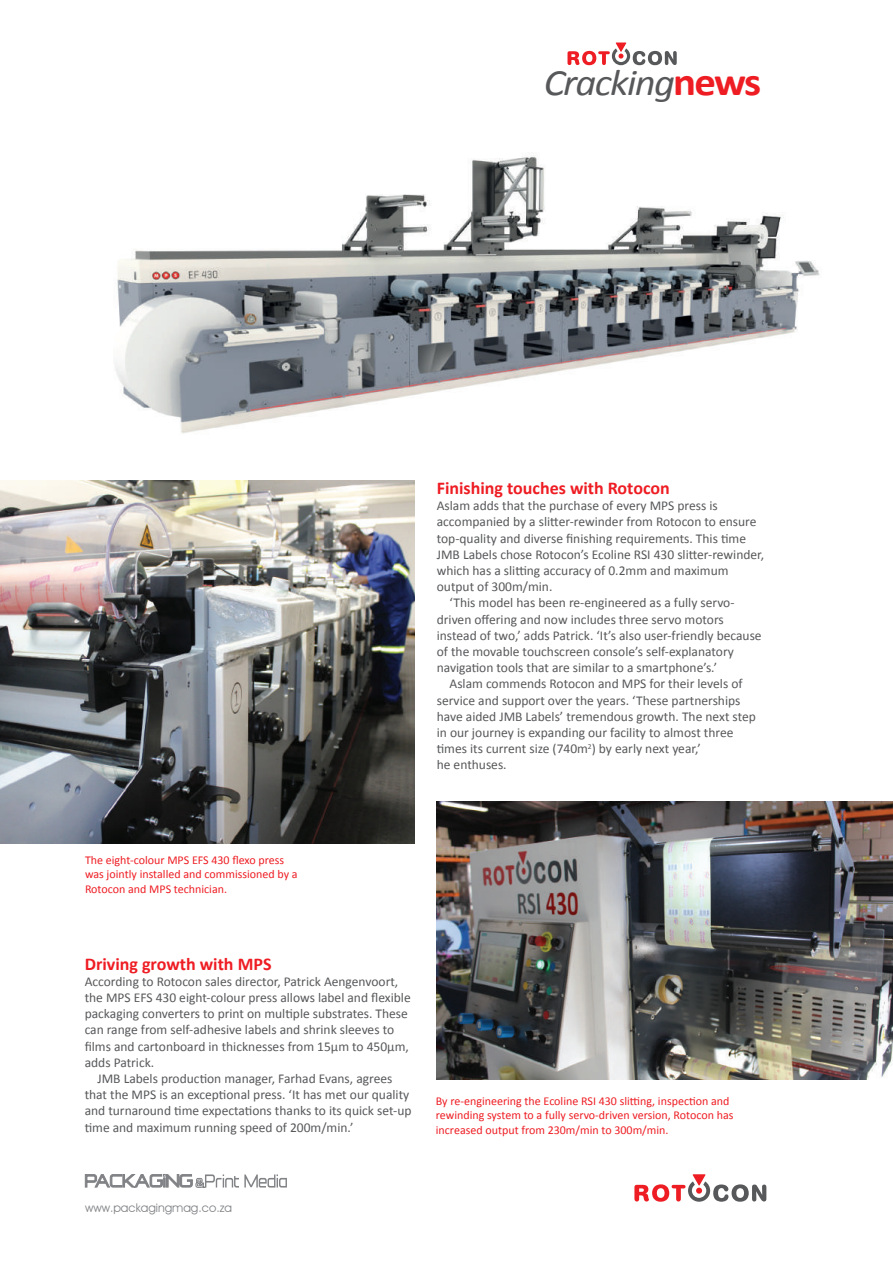
<style>
.page{position:relative;width:893px;height:1263px;background:#fff}
.page>*{position:absolute;margin:0;border:0;box-sizing:border-box;transform-origin:0 0}
.t1{font:italic 37.35px "Calibri";letter-spacing:-.04em;color:#57585a;scale:1.09 1}
.t2{font:700 18px "Calibri";color:#ee1d23}
.t3{font:13.5px/16.2px "Calibri";color:#57585a}
.t4{font:12px/14.4px "Calibri";color:#ee1d23}
.t5{font:12px "Avant Garde IT Cby BT";color:#808285}
.s1{font-weight:700;font-style:normal;font-size:39.45px;color:#ee1d23}
</style>
<div class="page">
<svg style="left:85px;top:1174px;width:202px;height:14px"></svg>
<svg style="left:634px;top:1174px;width:132px;height:28px"></svg>
<svg style="left:567px;top:43px;width:110px;height:22px"></svg>
<img style="left:115px;top:153px;width:705px;height:281px">
<img style="left:0;top:480px;width:414px;height:363px">
<img style="left:437px;top:802px;width:456px;height:277px">
<h1 class="t1" style="left:544px;top:57px;width:201px">Cracking<span class="s1">news</span></h1>
<h2 class="t2" style="left:437px;top:476px;width:235px">Finishing touches with Rotocon</h2>
<p class="t3" style="left:437px;top:498px;width:283px">Aslam adds that the purchase of every MPS press is</p>
<p class="t3" style="left:437px;top:514px;width:321px">accompanied by a slitter-rewinder from Rotocon to ensure</p>
<p class="t3" style="left:437px;top:530px;width:311px">top-quality and diverse finishing requirements. This time</p>
<p class="t3" style="left:437px;top:546px;width:329px">JMB Labels chose Rotocon’s Ecoline RSI 430 slitter-rewinder,</p>
<p class="t3" style="left:437px;top:562px;width:293px">which has a slitting accuracy of 0.2mm and maximum</p>
<p class="t3" style="left:437px;top:579px;width:117px">output of 300m/min.</p>
<p class="t3" style="left:450px;top:595px;width:286px">‘This model has been re-engineered as a fully servo-</p>
<p class="t3" style="left:437px;top:611px;width:288px">driven offering and now includes three servo motors</p>
<p class="t3" style="left:437px;top:627px;width:326px">instead of two,’ adds Patrick. ‘It’s also user-friendly because</p>
<p class="t3" style="left:437px;top:643px;width:299px">of the movable touchscreen console’s self-explanatory</p>
<p class="t3" style="left:437px;top:660px;width:282px">navigation tools that are similar to a smartphone’s.’</p>
<p class="t3" style="left:450px;top:676px;width:295px">Aslam commends Rotocon and MPS for their levels of</p>
<p class="t3" style="left:437px;top:692px;width:305px">service and support over the years. ‘These partnerships</p>
<p class="t3" style="left:437px;top:708px;width:321px">have aided JMB Labels’ tremendous growth. The next step</p>
<p class="t3" style="left:437px;top:724px;width:298px">in our journey is expanding our facility to almost three</p>
<p class="t3" style="left:437px;top:741px;width:266px">times its current size (740m<sup>2</sup>) by early next year,’</p>
<p class="t3" style="left:437px;top:757px;width:71px">he enthuses.</p>
<p class="t4" style="left:85px;top:853px;width:214px">The eight-colour MPS EFS 430 flexo press was jointly installed and commissioned by a<br>Rotocon and MPS technician.</p>
<h2 class="t2" style="left:85px;top:952px;width:188px">Driving growth with MPS</h2>
<p class="t3" style="left:85px;top:973px;width:328px">According to Rotocon sales director, Patrick Aengenvoort, the MPS EFS 430 eight-colour press allows label and flexible packaging converters to print on multiple substrates. These can range from self-adhesive labels and shrink sleeves to films and cartonboard in thicknesses from 15μm to 450μm, adds Patrick.</p>
<p class="t3" style="left:85px;top:1070px;width:328px;text-indent:13px">JMB Labels production manager, Farhad Evans, agrees that the MPS is an exceptional press. ‘It has met our quality and turnaround time expectations thanks to its quick set-up time and maximum running speed of 200m/min.’</p>
<p class="t4" style="left:436px;top:1094px;width:299px">By re-engineering the Ecoline RSI 430 slitting, inspection and rewinding system to a fully servo-driven version, Rotocon has increased output from 230m/min to 300m/min.</p>
<p class="t5" style="left:85px;top:1201px;width:149px">www.packagingmag.co.za</p>
</div>
